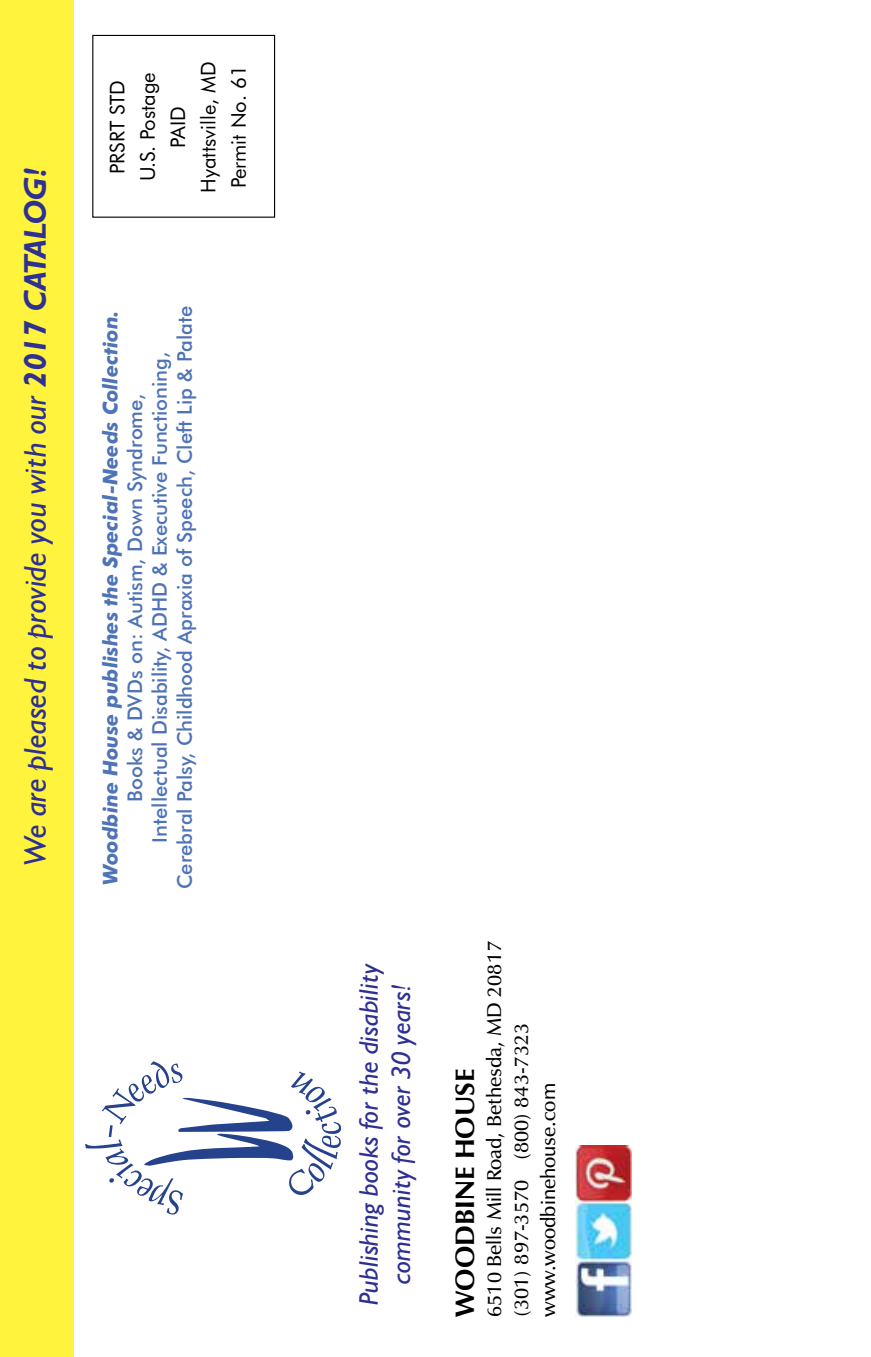
<style>
.page{position:relative;width:871px;height:1357px;background:#fff}
.page>*{position:absolute;margin:0;border:0;box-sizing:border-box;transform-origin:0 0}
.t1{font:italic 31.5px "Humanist 521 BT";color:#2e3092}
.t2{font:italic 27px/32.4px "Humanist 521 BT";color:#2e3092;text-align:center}
.t3{font:700 27px "Zapf Humanist 601 BT";color:#000}
.t4{font:500 20.25px/24.8px "Futura BT";color:#4e73b6;text-align:center}
.t5{font:600 20.25px/27px "Zapf Humanist 601 BT";color:#000}
.t6{font:italic 700 20.25px "Futura BT";color:#4e73b6}
.t7{font:20.25px/30.4px "Futura BT";color:#000;text-align:center}
.s1{font-weight:700}
</style>
<div class="page">
<div style="left:0;top:0;width:74px;height:1357px;background:#fff33e"></div>
<div style="left:92px;top:35px;width:183px;height:183px;border:1px solid #000"></div>
<img style="left:575px;top:1146px;width:57px;height:170px">
<svg style="left:85px;top:1061px;width:257px;height:154px"></svg>
<h1 class="t1" style="left:16px;top:866px;width:701px;rotate:-90deg">We are pleased to provide you with our <span class="s1">2017 CATALOG!</span></h1>
<p class="t7" style="left:102px;top:193px;width:133px;rotate:-90deg">PRSRT STD<br>U.S. Postage<br>PAID<br>Hyattsville, MD<br>Permit No. 61</p>
<p class="t6" style="left:98px;top:884px;width:576px;rotate:-90deg">Woodbine House publishes the Special-Needs Collection.</p>
<p class="t4" style="left:122px;top:889px;width:585px;rotate:-90deg">Books &amp; DVDs on: Autism, Down Syndrome,<br>Intellectual Disability, ADHD &amp; Executive Functioning,<br>Cerebral Palsy, Childhood Apraxia of Speech, Cleft Lip &amp; Palate</p>
<h2 class="t2" style="left:352px;top:1305px;width:343px;rotate:-90deg">Publishing books for the disability community for over 30 years!</h2>
<h2 class="t3" style="left:448px;top:1317px;width:249px;rotate:-90deg">WOODBINE HOUSE</h2>
<p class="t5" style="left:481px;top:1317px;width:377px;rotate:-90deg">6510 Bells Mill Road, Bethesda, MD 20817 (301) 897-3570 (800) 843-7323 www.woodbinehouse.com</p>
</div>
